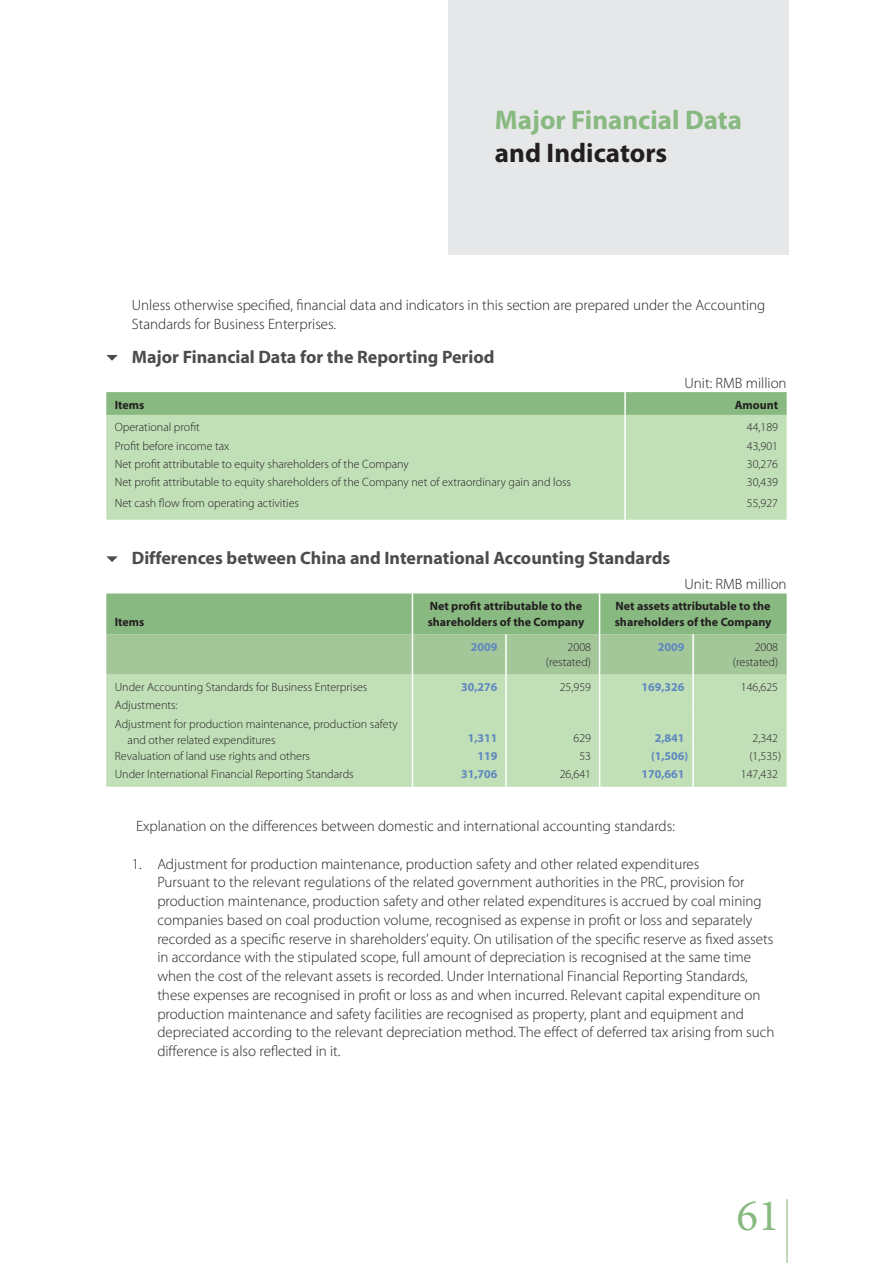
<style>
.page{position:relative;width:893px;height:1263px;background:#fff}
.page>*{position:absolute;margin:0;border:0;box-sizing:border-box;transform-origin:0 0}
.t1{font:45px "Minion Pro";color:#88b980}
.t2{font:700 27px "Myriad Pro";color:#88b980}
.t3{font:700 27px "Myriad Pro";color:#231f20}
.t4{font:700 18px "Myriad";color:#4b4c4d}
.t5{font:300 15px/18.8px "Myriad Pro";color:#231f20}
.t6{font:300 12px/15.8px "Myriad Pro";color:#231f20;text-align:right}
.t7{font:700 12px/15.8px "Myriad Pro";color:#231f20}
.t8{font:700 12px "Myriad Pro";color:#5f88be}
</style>
<div class="page">
<div style="left:448px;top:0;width:340px;height:255px;background:#e6e7e9"></div>
<hr style="left:786px;top:1199px;width:2px;height:64px;background:#88b980">
<svg style="left:106px;top:355px;width:12px;height:6px"></svg>
<div style="left:106px;top:470px;width:681px;height:50px;background:#c1e0b8"></div>
<svg style="left:106px;top:392px;width:681px;height:78px;background:#b0d4a8"></svg>
<hr style="left:624px;top:470px;width:2px;height:21px;background:#fff">
<hr style="left:624px;top:491px;width:2px;height:29px;background:#fff">
<svg style="left:106px;top:556px;width:12px;height:6px"></svg>
<div style="left:106px;top:711px;width:681px;height:76px;background:#c1e0b8"></div>
<hr style="left:412px;top:711px;width:1px;height:33px;background:#fff">
<hr style="left:505px;top:711px;width:2px;height:33px;background:#fff">
<svg style="left:505px;top:744px;width:2px;height:18px"></svg>
<svg style="left:412px;top:744px;width:1px;height:43px"></svg>
<hr style="left:505px;top:762px;width:2px;height:25px;background:#fff">
<svg style="left:106px;top:593px;width:681px;height:118px;background:#a4ca9b"></svg>
<hr style="left:599px;top:711px;width:1px;height:33px;background:#fff">
<hr style="left:692px;top:711px;width:2px;height:33px;background:#fff">
<svg style="left:692px;top:744px;width:2px;height:18px"></svg>
<svg style="left:599px;top:744px;width:1px;height:43px"></svg>
<hr style="left:692px;top:762px;width:2px;height:25px;background:#fff">
<h2 class="t2" style="left:495px;top:102px;width:249px">Major Financial Data</h2>
<h2 class="t3" style="left:495px;top:135px;width:174px">and Indicators</h2>
<p class="t5" style="left:132px;top:296px;width:635px">Unless otherwise specified, financial data and indicators in this section are prepared under the Accounting<br>Standards for Business Enterprises.</p>
<p class="t4" style="left:132px;top:347px;width:364px">Major Financial Data for the Reporting Period</p>
<p class="t5" style="left:684px;top:373px;width:104px">Unit: RMB million</p>
<p class="t7" style="left:115px;top:396px;width:31px">Items</p>
<p class="t7" style="left:735px;top:396px;width:45px">Amount</p>
<p class="t6" style="left:115px;top:419px;width:87px">Operational profit</p>
<p class="t6" style="left:747px;top:419px;width:33px">44,189</p>
<p class="t6" style="left:115px;top:438px;width:116px">Profit before income tax</p>
<p class="t6" style="left:747px;top:438px;width:33px">43,901</p>
<p class="t6" style="left:115px;top:456px;width:296px">Net profit attributable to equity shareholders of the Company</p>
<p class="t6" style="left:747px;top:456px;width:33px">30,276</p>
<p class="t6" style="left:115px;top:474px;width:458px">Net profit attributable to equity shareholders of the Company net of extraordinary gain and loss</p>
<p class="t6" style="left:747px;top:474px;width:33px">30,439</p>
<p class="t6" style="left:115px;top:495px;width:186px">Net cash flow from operating activities</p>
<p class="t6" style="left:747px;top:495px;width:33px">55,927</p>
<p class="t4" style="left:132px;top:549px;width:540px">Differences between China and International Accounting Standards</p>
<p class="t5" style="left:684px;top:575px;width:104px">Unit: RMB million</p>
<p class="t7" style="left:115px;top:613px;width:31px">Items</p>
<p class="t7" style="left:428px;top:598px;width:158px">Net profit attributable to the shareholders of the Company</p>
<p class="t7" style="left:615px;top:598px;width:158px">Net assets attributable to the shareholders of the Company</p>
<p class="t8" style="left:471px;top:639px;width:28px">2009</p>
<p class="t6" style="left:546px;top:639px;width:47px">2008 (restated)</p>
<p class="t8" style="left:658px;top:639px;width:28px">2009</p>
<p class="t6" style="left:733px;top:639px;width:47px">2008 (restated)</p>
<p class="t6" style="left:115px;top:679px;width:254px">Under Accounting Standards for Business Enterprises</p>
<p class="t8" style="left:461px;top:679px;width:38px">30,276</p>
<p class="t6" style="left:560px;top:679px;width:33px">25,959</p>
<p class="t8" style="left:641px;top:679px;width:45px">169,326</p>
<p class="t6" style="left:741px;top:679px;width:39px">146,625</p>
<p class="t6" style="left:115px;top:696px;width:284px;line-height:18.5px;text-align:left">Adjustments:<br>Adjustment for production maintenance, production safety</p>
<p class="t6" style="left:128px;top:732px;width:150px">and other related expenditures</p>
<p class="t8" style="left:468px;top:730px;width:31px">1,311</p>
<p class="t6" style="left:573px;top:730px;width:19px">629</p>
<p class="t8" style="left:655px;top:730px;width:31px">2,841</p>
<p class="t6" style="left:753px;top:730px;width:27px">2,342</p>
<p class="t6" style="left:115px;top:748px;width:197px">Revaluation of land use rights and others</p>
<p class="t8" style="left:478px;top:748px;width:21px">119</p>
<p class="t6" style="left:579px;top:748px;width:13px">53</p>
<p class="t8" style="left:651px;top:748px;width:39px">(1,506)</p>
<p class="t6" style="left:749px;top:748px;width:33px">(1,535)</p>
<p class="t6" style="left:115px;top:766px;width:240px">Under International Financial Reporting Standards</p>
<p class="t8" style="left:461px;top:766px;width:38px">31,706</p>
<p class="t6" style="left:560px;top:766px;width:33px">26,641</p>
<p class="t8" style="left:641px;top:766px;width:45px">170,661</p>
<p class="t6" style="left:741px;top:766px;width:39px">147,432</p>
<p class="t5" style="left:136px;top:817px;width:540px">Explanation on the differences between domestic and international accounting standards:</p>
<p class="t5" style="left:157px;top:854px;width:619px;text-indent:-26px">1. Adjustment for production maintenance, production safety and other related expenditures<br>Pursuant to the relevant regulations of the related government authorities in the PRC, provision for production maintenance, production safety and other related expenditures is accrued by coal mining companies based on coal production volume, recognised as expense in profit or loss and separately recorded as a specific reserve in shareholders’ equity. On utilisation of the specific reserve as fixed assets in accordance with the stipulated scope, full amount of depreciation is recognised at the same time when the cost of the relevant assets is recorded. Under International Financial Reporting Standards, these expenses are recognised in profit or loss as and when incurred. Relevant capital expenditure on production maintenance and safety facilities are recognised as property, plant and equipment and depreciated according to the relevant depreciation method. The effect of deferred tax arising from such difference is also reflected in it.</p>
<h1 class="t1" style="left:736px;top:1186px;width:45px">61</h1>
</div>
